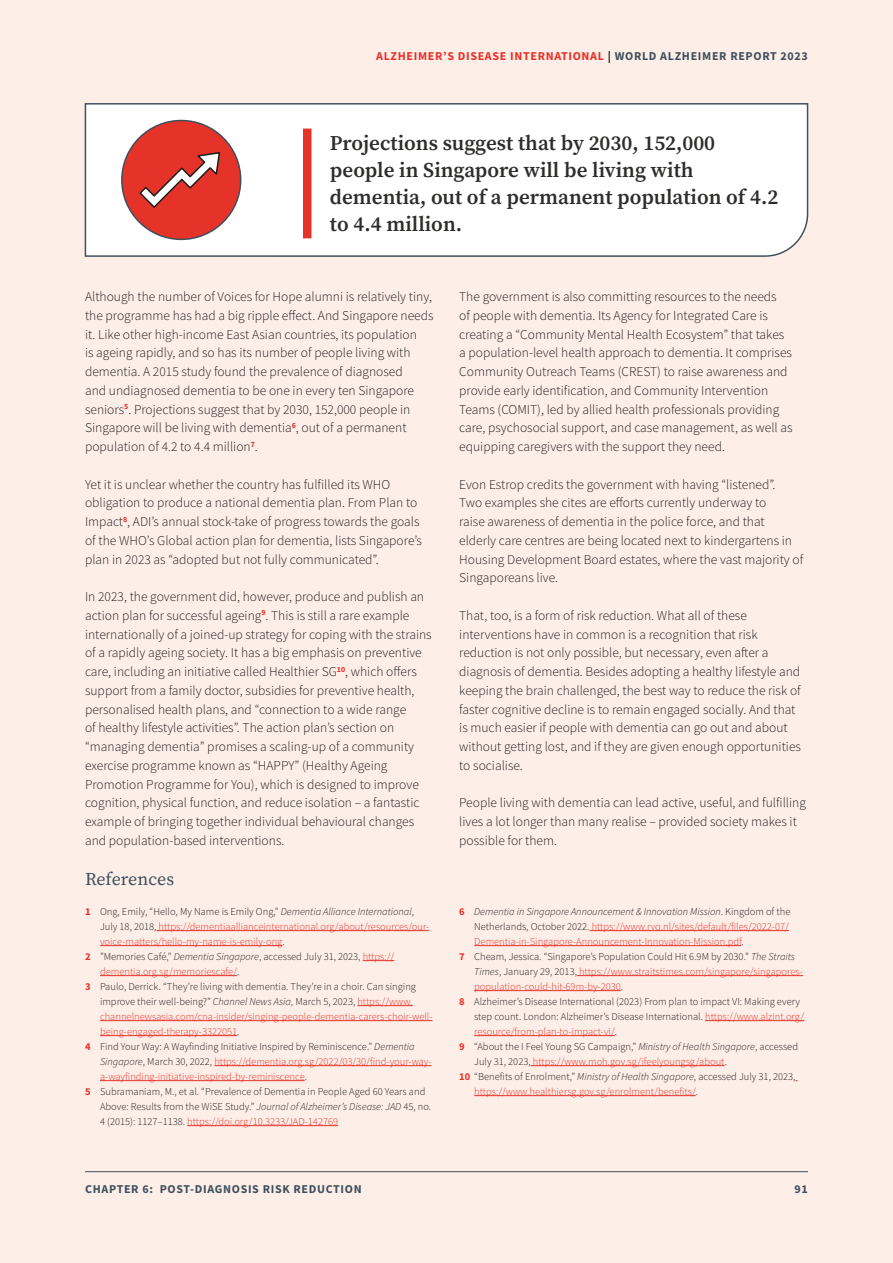
<style>
.page{position:relative;width:893px;height:1263px;background:#feeee8}
.page>*{position:absolute;margin:0;border:0;box-sizing:border-box;transform-origin:0 0}
.pull_quote{font:600 21px/27px "Source Serif Pro";color:#2d2e2c}
.H3_span{font:18px "Source Serif Pro";color:#3e505d}
.body{font:300 13.5px/18.8px "Source Sans Pro";color:#1d1d1b}
.t1{font:700 12px "Source Sans Pro";letter-spacing:.055em;color:#e63329}
.t2{font:700 12px "Source Sans Pro";letter-spacing:.055em;color:#3e505d}
.reference_numbered{font:300 10.5px/15px "Source Sans Pro";color:#e63329}
.reference_numbered-2{font:300 10.5px/15px "Source Sans Pro";color:#1d1d1b}
.s1{color:#1d1d1b}
.s2{color:#3e505d}
.s3{font-weight:700}
.s4{font-style:italic;color:#1d1d1b}
.s5{font-weight:700;color:#e63329}
.s6{font-style:italic}
.s7{color:#e63329}
</style>
<div class="page">
<hr style="left:85px;top:1171px;width:723px;height:1px;background:#3e505d">
<hr style="left:156px;top:930px;width:273px;height:1px;background:#e63329">
<hr style="left:100px;top:945px;width:182px;height:1px;background:#e63329">
<hr style="left:363px;top:960px;width:31px;height:1px;background:#e63329">
<hr style="left:100px;top:975px;width:137px;height:1px;background:#e63329">
<hr style="left:357px;top:1005px;width:56px;height:1px;background:#e63329">
<hr style="left:100px;top:1020px;width:332px;height:1px;background:#e63329">
<hr style="left:100px;top:1035px;width:137px;height:1px;background:#e63329">
<hr style="left:214px;top:1065px;width:218px;height:1px;background:#e63329">
<hr style="left:100px;top:1080px;width:205px;height:1px;background:#e63329">
<hr style="left:187px;top:1125px;width:151px;height:1px;background:#e63329">
<hr style="left:590px;top:930px;width:199px;height:1px;background:#e63329">
<hr style="left:474px;top:945px;width:267px;height:1px;background:#e63329">
<hr style="left:577px;top:975px;width:226px;height:1px;background:#e63329">
<hr style="left:474px;top:990px;width:147px;height:1px;background:#e63329">
<hr style="left:705px;top:1020px;width:99px;height:1px;background:#e63329">
<hr style="left:474px;top:1035px;width:141px;height:1px;background:#e63329">
<hr style="left:531px;top:1065px;width:194px;height:1px;background:#e63329">
<hr style="left:474px;top:1095px;width:222px;height:1px;background:#e63329">
<svg style="left:84px;top:103px;width:725px;height:154px"></svg>
<p class="t1" style="left:376px;top:48px;width:433px">ALZHEIMER’S DISEASE INTERNATIONAL <span class="s1">|</span> <span class="s2">WORLD ALZHEIMER REPORT 2023</span></p>
<p class="pull_quote" style="left:330px;top:130px;width:450px">Projections suggest that by 2030, 152,000 people in Singapore will be living with dementia, out of a permanent population of 4.2 to 4.4 million.</p>
<p class="body" style="left:85px;top:287px;width:350px">Although the number of Voices for Hope alumni is relatively tiny, the programme has had a big ripple effect. And Singapore needs it. Like other high-income East Asian countries, its population<br>is ageing rapidly, and so has its number of people living with dementia. A 2015 study found the prevalence of diagnosed<br>and undiagnosed dementia to be one in every ten Singapore seniors<sup>5</sup>. Projections suggest that by 2030, 152,000 people in Singapore will be living with dementia<sup>6</sup>, out of a permanent population of 4.2 to 4.4 million<sup>7</sup>.</p>
<p class="body" style="left:85px;top:475px;width:338px">Yet it is unclear whether the country has fulfilled its WHO obligation to produce a national dementia plan. From Plan to Impact<sup>8</sup>, ADI’s annual stock-take of progress towards the goals of the WHO’s Global action plan for dementia, lists Singapore’s plan in 2023 as “adopted but not fully communicated”.</p>
<p class="body" style="left:85px;top:587px;width:348px">In 2023, the government did, however, produce and publish an action plan for successful ageing<sup>9</sup>. This is still a rare example internationally of a joined-up strategy for coping with the strains of a rapidly ageing society. It has a big emphasis on preventive care, including an initiative called Healthier SG<sup>10</sup>, which offers support from a family doctor, subsidies for preventive health, personalised health plans, and “connection to a wide range<br>of healthy lifestyle activities”. The action plan’s section on “managing dementia” promises a scaling-up of a community exercise programme known as “HAPPY” (Healthy Ageing Promotion Programme for You), which is designed to improve cognition, physical function, and reduce isolation – a fantastic example of bringing together individual behavioural changes and population-based interventions.</p>
<h3 class="H3_span" style="left:85px;top:867px;width:91px">References</h3>
<p class="reference_numbered" style="left:100px;top:903px;width:331px;text-indent:-15px"><span class="s3">1</span> <span class="s1">Ong, Emily, “Hello, My Name is Emily Ong,”</span> <span class="s4">Dementia Alliance International</span><span class="s1">,<br>July 18, 2018,</span> https://dementiaallianceinternational.org/about/resources/our&shy;voice-matters/hello-my-name-is-emily-ong<span class="s1">.</span></p>
<p class="reference_numbered-2" style="left:100px;top:948px;width:296px;text-indent:-15px"><span class="s5">2</span> ”Memories Café,” <span class="s6">Dementia Singapore</span>, accessed July 31, 2023, <span class="s7">https:// dementia.org.sg/memoriescafe/</span>.</p>
<p class="reference_numbered" style="left:100px;top:978px;width:334px;text-indent:-15px"><span class="s3">3</span> <span class="s1">Paulo, Derrick. “They’re living with dementia. They’re in a choir. Can singing improve their well-being?”</span> <span class="s4">Channel News Asia</span><span class="s1">, March 5, 2023,</span> https://www. channelnewsasia.com/cna-insider/singing-people-dementia-carers-choir-well&shy;being-engaged-therapy-3322051<span class="s1">.</span></p>
<p class="reference_numbered" style="left:100px;top:1038px;width:333px;text-indent:-15px"><span class="s3">4</span> <span class="s1">Find Your Way: A Wayfinding Initiative Inspired by Reminiscence.”</span> <span class="s4">Dementia<br>Singapore</span><span class="s1">, March 30, 2022,</span> https://dementia.org.sg/2022/03/30/find-your-way&shy;a-wayfinding-initiative-inspired-by-reminiscence<span class="s1">.</span></p>
<p class="reference_numbered-2" style="left:100px;top:1083px;width:333px;text-indent:-15px"><span class="s5">5</span> Subramaniam, M., et al. “Prevalence of Dementia in People Aged 60 Years and<br>Above: Results from the WiSE Study.” <span class="s6">Journal of Alzheimer’s Disease: JAD</span> 45, no.<br>4 (2015): 1127–1138. <span class="s7">https://doi.org/10.3233/JAD-142769</span></p>
<p class="body" style="left:459px;top:287px;width:335px">The government is also committing resources to the needs<br>of people with dementia. Its Agency for Integrated Care is creating a “Community Mental Health Ecosystem” that takes a population-level health approach to dementia. It comprises Community Outreach Teams (CREST) to raise awareness and provide early identification, and Community Intervention Teams (COMIT), led by allied health professionals providing care, psychosocial support, and case management, as well as equipping caregivers with the support they need.</p>
<p class="body" style="left:459px;top:475px;width:346px">Evon Estrop credits the government with having “listened”.<br>Two examples she cites are efforts currently underway to<br>raise awareness of dementia in the police force, and that elderly care centres are being located next to kindergartens in Housing Development Board estates, where the vast majority of Singaporeans live.</p>
<p class="body" style="left:459px;top:606px;width:343px">That, too, is a form of risk reduction. What all of these interventions have in common is a recognition that risk reduction is not only possible, but necessary, even after a diagnosis of dementia. Besides adopting a healthy lifestyle and keeping the brain challenged, the best way to reduce the risk of faster cognitive decline is to remain engaged socially. And that is much easier if people with dementia can go out and about without getting lost, and if they are given enough opportunities to socialise.</p>
<p class="body" style="left:459px;top:793px;width:348px">People living with dementia can lead active, useful, and fulfilling lives a lot longer than many realise – provided society makes it possible for them.</p>
<p class="reference_numbered" style="left:474px;top:903px;width:318px;text-indent:-15px"><span class="s3">6</span> <span class="s4">Dementia in Singapore Announcement &amp; Innovation Mission</span><span class="s1">. Kingdom of the<br>Netherlands, October 2022.</span> https://www.rvo.nl/sites/default/files/2022-07/<br>Dementia-in-Singapore-Announcement-Innovation-Mission.pdf<span class="s1">.</span></p>
<p class="reference_numbered" style="left:474px;top:948px;width:330px;text-indent:-15px"><span class="s3">7</span> <span class="s1">Cheam, Jessica. “Singapore’s Population Could Hit 6.9M by 2030.”</span> <span class="s4">The Straits<br>Times</span><span class="s1">, January 29, 2013,</span> https://www.straitstimes.com/singapore/singapores&shy;population-could-hit-69m-by-2030<span class="s1">.</span></p>
<p class="reference_numbered-2" style="left:474px;top:993px;width:332px;text-indent:-15px"><span class="s5">8</span> Alzheimer’s Disease International (2023) From plan to impact VI: Making every step count. London: Alzheimer’s Disease International. <span class="s7">https://www.alzint.org/ resource/from-plan-to-impact-vi/</span>.</p>
<p class="reference_numbered-2" style="left:474px;top:1038px;width:325px;text-indent:-15px"><span class="s5">9</span> “About the I Feel Young SG Campaign,” <span class="s6">Ministry of Health Singapore</span>, accessed<br>July 31, 2023, <span class="s7">https://www.moh.gov.sg/ifeelyoungsg/about</span>.</p>
<p class="reference_numbered" style="left:474px;top:1068px;width:323px;text-indent:-15px"><span class="s3">10</span> <span class="s1">“Benefits of Enrolment,”</span> <span class="s4">Ministry of Health Singapore</span><span class="s1">, accessed July 31, 2023, </span>https://www.healthiersg.gov.sg/enrolment/benefits/<span class="s1">.</span></p>
<p class="t2" style="left:85px;top:1181px;width:17px">CHAPTER</p>
<p class="t2" style="left:142px;top:1181px;width:34px">6: POST</p>
<p class="t2" style="left:190px;top:1181px;width:41px">-DIAGNOSIS</p>
<p class="t2" style="left:263px;top:1181px;width:39px">RIS K RED</p>
<p class="t2" style="left:317px;top:1181px;width:17px">UCTION</p>
<p class="t2" style="left:795px;top:1181px;width:15px">91</p>
</div>
